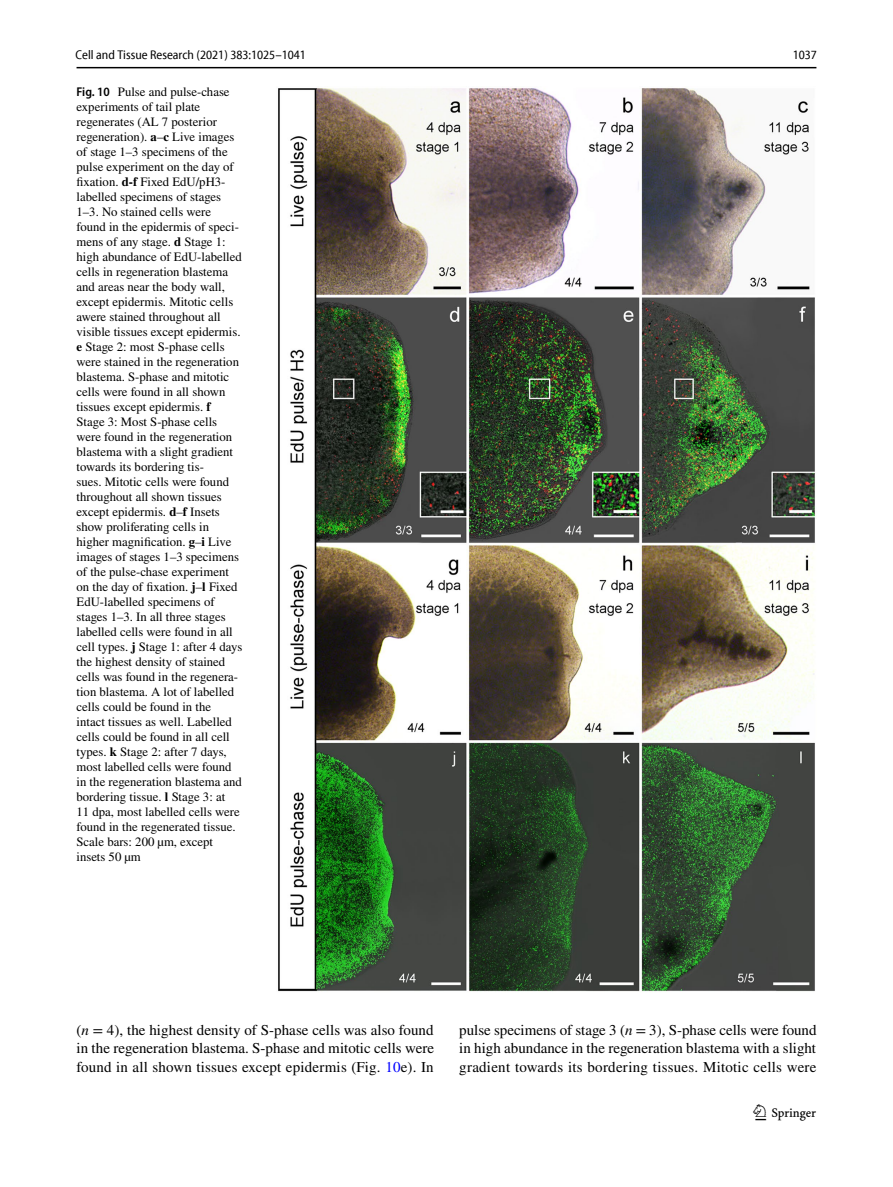
<style>
.page{position:relative;width:893px;height:1187px;background:#fff}
.page>*{position:absolute;margin:0;border:0;box-sizing:border-box;transform-origin:0 0}
.t1{font:22.5px "Springnew Regular 3";color:#000}
.t2{font:15px/18.8px "STIX";letter-spacing:.01em;color:#000;text-align:justify}
.t3{font:12.75px/15px "STIX";color:#000}
.t4{font:semi-condensed 12.75px "Myriad Pro Unic";color:#000}
.s1{font-family:"Myriad Pro";font-weight:600;font-stretch:semi-condensed}
.s2{font-weight:700}
.s3{font-style:italic}
.s4{color:#00f}
</style>
<div class="page">
<hr style="left:77px;top:67px;width:739px;height:1px;background:#000">
<img style="left:278px;top:88px;width:538px;height:904px">
<p class="t4" style="left:76px;top:50px;width:232px">Cell and Tissue Research (2021) 383:1025–1041</p>
<p class="t4" style="left:793px;top:50px;width:26px">1037</p>
<p class="t3" style="left:77px;top:85px;width:167px"><span class="s1">Fig. 10</span> Pulse and pulse-chase experiments of tail plate regenerates (AL 7 posterior regeneration). <span class="s2">a</span>–<span class="s2">c</span> Live images of stage 1–3 specimens of the pulse experiment on the day of fixation. <span class="s2">d-f</span> Fixed EdU/pH3- labelled specimens of stages<br>1–3. No stained cells were found in the epidermis of speci&shy;mens of any stage. <span class="s2">d</span> Stage 1: high abundance of EdU-labelled cells in regeneration blastema and areas near the body wall, except epidermis. Mitotic cells awere stained throughout all visible tissues except epidermis. <span class="s2">e</span> Stage 2: most S-phase cells were stained in the regeneration blastema. S-phase and mitotic cells were found in all shown tissues except epidermis. <span class="s2">f<br></span>Stage 3: Most S-phase cells were found in the regeneration blastema with a slight gradient towards its bordering tis-<br>sues. Mitotic cells were found throughout all shown tissues except epidermis. <span class="s2">d</span>–<span class="s2">f</span> Insets show proliferating cells in higher magnification. <span class="s2">g</span>–<span class="s2">i</span> Live images of stages 1–3 specimens of the pulse-chase experiment on the day of fixation. <span class="s2">j</span>–<span class="s2">l</span> Fixed<br>EdU-labelled specimens of stages 1–3. In all three stages labelled cells were found in all cell types. <span class="s2">j</span> Stage 1: after 4 days the highest density of stained cells was found in the regenera&shy;tion blastema. A lot of labelled cells could be found in the intact tissues as well. Labelled cells could be found in all cell types. <span class="s2">k</span> Stage 2: after 7 days, most labelled cells were found in the regeneration blastema and bordering tissue. <span class="s2">l</span> Stage 3: at<br>11 dpa, most labelled cells were found in the regenerated tissue.<br>Scale bars: 200 µm, except insets 50 µm</p>
<p class="t2" style="left:77px;top:1021px;width:359px">(<span class="s3">n</span> = 4), the highest density of S-phase cells was also found in the regeneration blastema. S-phase and mitotic cells were found in all shown tissues except epidermis (Fig. <span class="s4">10</span>e). In</p>
<p class="t2" style="left:459px;top:1021px;width:359px">pulse specimens of stage 3 (<span class="s3">n</span> = 3), S-phase cells were found in high abundance in the regeneration blastema with a slight gradient towards its bordering tissues. Mitotic cells were</p>
<h1 class="t1" style="left:755px;top:1104px;width:62px">1 3</h1>
</div>
